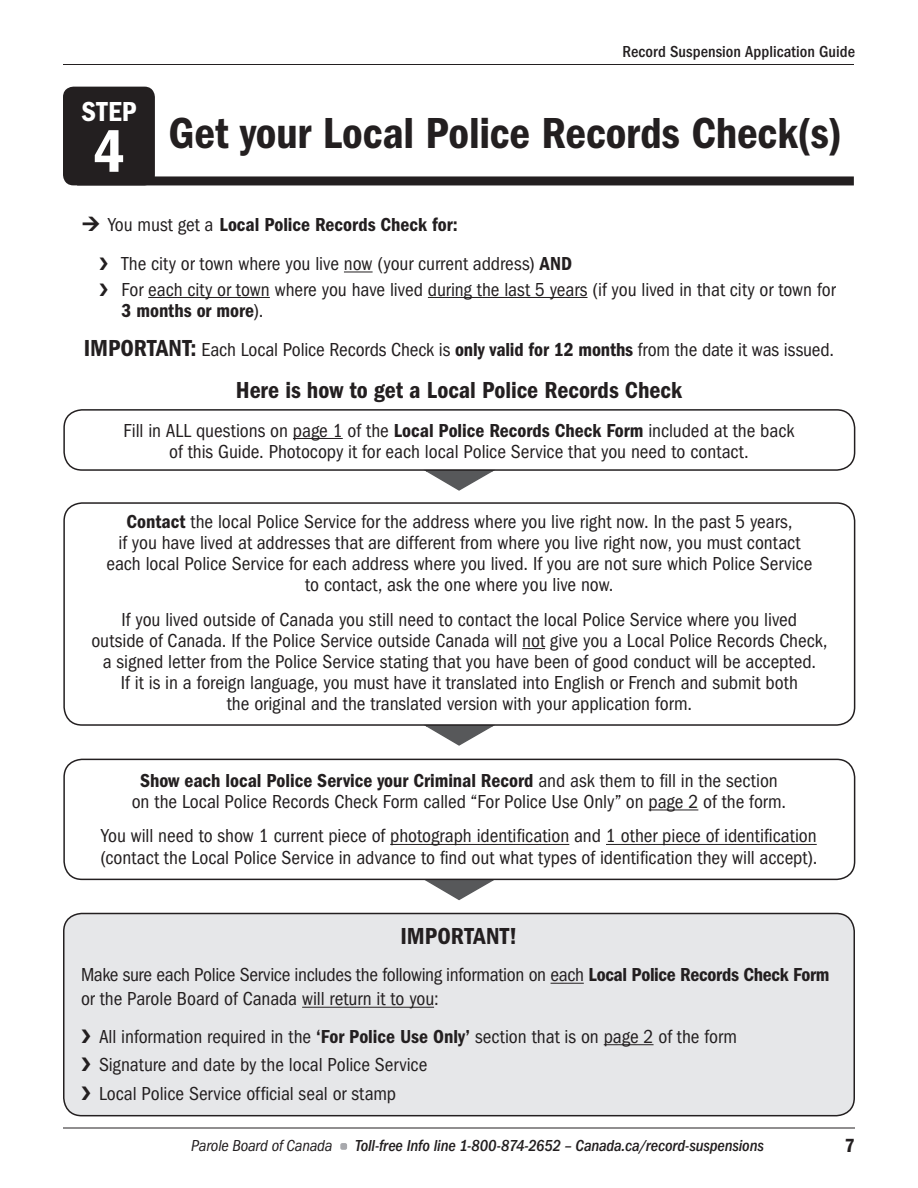
<style>
.page{position:relative;width:918px;height:1188px;background:#fff}
.page>*{position:absolute;margin:0;border:0;box-sizing:border-box;transform-origin:0 0}
.t1{font:61.5px "ITC Franklin Gothic Std Dm Cd";color:#fff}
.Title{font:45px "ITC Franklin Gothic Std Dm Cd";letter-spacing:-.005em;color:#231f20}
.t2{font:28.5px "ITC Franklin Gothic Std Dm Cd";color:#fff}
.Box_text{font:24px "ITC Franklin Gothic Std Dm Cd";color:#231f20}
.t3{font:19.8px "ITC Franklin Gothic Std Dm Cd";color:#231f20}
.Box_text_last{font:condensed 19.5px/21px "ITC Franklin Gothic Std";letter-spacing:-.005em;color:#231f20}
.Box_text-2{font:condensed 19.5px/21px "ITC Franklin Gothic Std";letter-spacing:-.005em;color:#231f20;text-align:center}
.Box_Bullet{font:19.5px "ITC Franklin Gothic Std Dm Cd";color:#231f20}
.t4{font:italic 500 condensed 16.5px "ITC Franklin Gothic Std";letter-spacing:-.01em;color:#231f20}
.t5{font:500 condensed 16.5px "ITC Franklin Gothic Std";letter-spacing:.005em;color:#231f20}
.t6{font:italic condensed 16.5px "ITC Franklin Gothic Std";letter-spacing:-.01em;color:#231f20}
.s1{font-family:"ITC Franklin Gothic Std";font-stretch:condensed}
.s2{font-family:"ITC Franklin Gothic Std Dm Cd";font-stretch:normal}
.s3{font-family:"ITC Franklin Gothic Std Dm Cd";font-stretch:normal;font-size:24px}
</style>
<div class="page">
<div style="left:340px;top:1143px;width:7px;height:7px;background:#a8a9ad;border-radius:2px"></div>
<hr style="left:63px;top:1128px;width:792px;height:1px;background:#231f20">
<hr style="left:63px;top:64px;width:791px;height:1px;background:#231f20">
<div style="left:64px;top:914px;width:790px;height:202px;background:#e6e7e9;border-radius:18px"></div>
<div style="left:63px;top:913px;width:792px;height:203px;border:2px solid #231f20;border-radius:18px"></div>
<svg style="left:344px;top:271px;width:29px;height:1px"></svg>
<hr style="left:148px;top:297px;width:122px;height:1px;background:#231f20">
<hr style="left:428px;top:297px;width:160px;height:1px;background:#231f20">
<hr style="left:293px;top:438px;width:50px;height:1px;background:#231f20">
<svg style="left:425px;top:471px;width:68px;height:20px"></svg>
<svg style="left:424px;top:880px;width:74px;height:21px"></svg>
<svg style="left:425px;top:726px;width:68px;height:20px"></svg>
<div style="left:63px;top:409px;width:792px;height:62px;border:2px solid #231f20;border-radius:18px"></div>
<div style="left:63px;top:759px;width:792px;height:121px;border:2px solid #231f20;border-radius:18px"></div>
<div style="left:63px;top:502px;width:792px;height:224px;border:2px solid #231f20;border-radius:18px"></div>
<div style="left:77px;top:176px;width:777px;height:9px;background:#231f20"></div>
<div style="left:63px;top:87px;width:92px;height:98px;background:#231f20;border-radius:10px"></div>
<svg style="left:522px;top:648px;width:23px;height:1px"></svg>
<hr style="left:649px;top:809px;width:49px;height:1px;background:#231f20">
<hr style="left:390px;top:844px;width:179px;height:1px;background:#231f20">
<hr style="left:606px;top:844px;width:211px;height:1px;background:#231f20">
<hr style="left:551px;top:983px;width:33px;height:1px;background:#231f20">
<hr style="left:302px;top:1007px;width:132px;height:1px;background:#231f20">
<hr style="left:604px;top:1044px;width:50px;height:1px;background:#231f20">
<p class="t2" style="left:81px;top:95px;width:57px">STEP</p>
<p class="t1" style="left:93px;top:116px;width:33px">4</p>
<p class="t5" style="left:623px;top:42px;width:234px">Record Suspension Application Guide</p>
<p class="Title" style="left:168px;top:108px;width:675px">Get your Local Police Records Check(s)</p>
<p class="Box_Bullet" style="left:108px;top:213px;width:351px"><span class="s1">You must get a</span> Local Police Records Check for:</p>
<p class="Box_text_last" style="left:99px;top:253px;width:474px">❯ The city or town where you live now (your current address) <span class="s2">AND</span></p>
<p class="Box_text_last" style="left:122px;top:279px;width:716px;text-indent:-22px">❯ For each city or town where you have lived during the last 5 years (if you lived in that city or town for<br><span class="s2">3 months or more</span>).</p>
<p class="Box_text-2" style="left:84px;top:339px;width:752px"><span class="s3">IMPORTANT:</span> Each Local Police Records Check is <span class="s2">only valid for 12 months</span> from the date it was issued.</p>
<p class="Box_text" style="left:236px;top:376px;width:448px">Here is how to get a Local Police Records Check</p>
<p class="Box_text_last" style="left:124px;top:420px;width:672px;text-align:center">Fill in ALL questions on page 1 of the <span class="s2">Local Police Records Check Form</span> included at the back of this Guide. Photocopy it for each local Police Service that you need to contact.</p>
<p class="Box_text-2" style="left:106px;top:511px;width:707px"><span class="s2">Contact</span> the local Police Service for the address where you live right now. In the past 5 years,<br>if you have lived at addresses that are different from where you live right now, you must contact each local Police Service for each address where you lived. If you are not sure which Police Service to contact, ask the one where you live now.</p>
<p class="Box_text_last" style="left:91px;top:609px;width:738px;text-align:center">If you lived outside of Canada you still need to contact the local Police Service where you lived<br>outside of Canada. If the Police Service outside Canada will not give you a Local Police Records Check, a signed letter from the Police Service stating that you have been of good conduct will be accepted.<br>If it is in a foreign language, you must have it translated into English or French and submit both<br>the original and the translated version with your application form.</p>
<p class="Box_text-2" style="left:132px;top:770px;width:656px"><span class="s2">Show each local Police Service your Criminal Record</span> and ask them to fill in the section on the Local Police Records Check Form called “For Police Use Only” on page 2 of the form.</p>
<p class="Box_text_last" style="left:101px;top:826px;width:718px">You will need to show 1 current piece of photograph identification and 1 other piece of identification (contact the Local Police Service in advance to find out what types of identification they will accept).</p>
<p class="Box_text" style="left:400px;top:922px;width:119px">IMPORTANT!</p>
<p class="Box_text-2" style="left:81px;top:963px;width:750px;line-height:24px;text-align:left">Make sure each Police Service includes the following information on each <span class="s2">Local Police Records Check Form </span>or the Parole Board of Canada will return it to you:</p>
<p class="Box_text-2" style="left:81px;top:1026px;width:658px">❯ All information required in the <span class="s2">‘For Police Use Only’</span> section that is on page 2 of the form</p>
<p class="Box_text-2" style="left:81px;top:1055px;width:348px">❯ Signature and date by the local Police Service</p>
<p class="Box_text-2" style="left:81px;top:1083px;width:317px">❯ Local Police Service official seal or stamp</p>
<p class="t6" style="left:191px;top:1137px;width:143px">Parole Board of Canada</p>
<p class="t4" style="left:355px;top:1137px;width:410px">Toll-free Info line 1-800-874-2652 – Canada.ca/record-suspensions</p>
<p class="t3" style="left:845px;top:1134px;width:12px">7</p>
</div>
